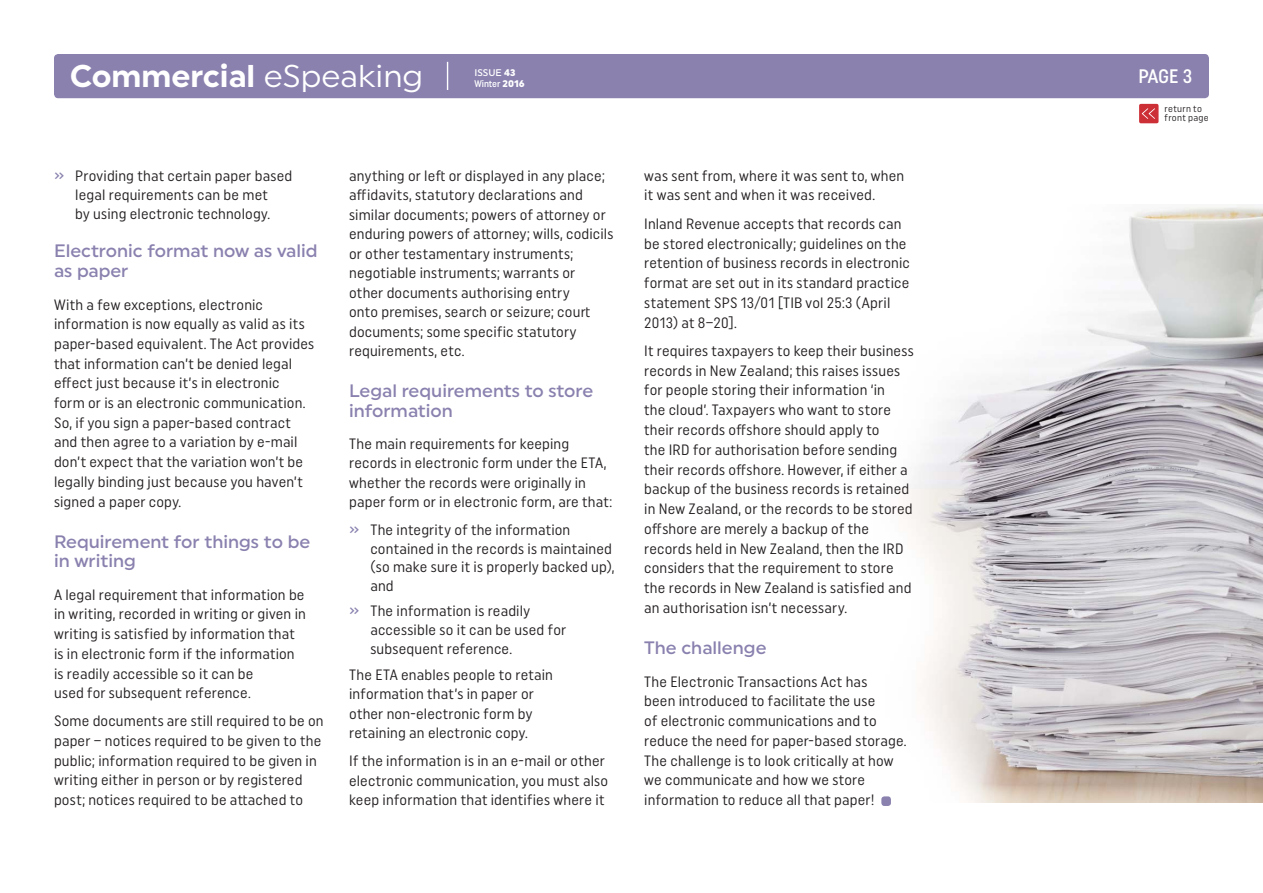
<style>
.page{position:relative;width:1263px;height:893px;background:#fff}
.page>*{position:absolute;margin:0;border:0;box-sizing:border-box;transform-origin:0 0}
.t1{font:700 31.5px "Uniform";color:#fff}
.t2{font:500 19.5px "Uniform Condensed";color:#fff}
.t3{font:500 18px/19.6px "Uniform";color:#8a81af}
.t4{font:15px/19.8px "Uniform Condensed";letter-spacing:.01em;color:#231f20}
.t5{font:9.6px/9px "Uniform Condensed";letter-spacing:.03em;color:#231f20}
.t6{font:500 9.6px "Uniform Condensed";color:#fff}
.t7{font:500 9.6px "Uniform";color:#fff}
.s1{font-weight:400}
.s2{font-weight:900}
.s3{font-family:"Uniform";font-weight:900}
.s4{font-weight:500;color:#8a81af}
</style>
<div class="page">
<img style="left:903px;top:205px;width:360px;height:598px">
<div style="left:54px;top:54px;width:1155px;height:44px;background:#8a81af;border-radius:4px"></div>
<div style="left:1139px;top:104px;width:19px;height:19px;background:#cd2f36;border-radius:2px"></div>
<svg style="left:1142px;top:108px;width:13px;height:11px"></svg>
<svg style="left:447px;top:62px;width:1px;height:28px"></svg>
<div style="left:881px;top:796px;width:10px;height:10px;background:#8a81af;border-radius:3px"></div>
<h1 class="t1" style="left:70px;top:57px;width:355px">Commercial <span class="s1">eSpeaking</span></h1>
<p class="t7" style="left:474px;top:67px;width:43px">ISSUE <span class="s2">43</span></p>
<p class="t6" style="left:474px;top:78px;width:52px">Winter <span class="s3">2016</span></p>
<p class="t4" style="left:54px;top:166px;width:240px;line-height:18.9px;text-align:center"><span class="s4">»</span> Providing that certain paper based legal requirements can be met<br>by using electronic technology.</p>
<p class="t3" style="left:54px;top:241px;width:265px">Electronic format now as valid as paper</p>
<p class="t4" style="left:54px;top:294px;width:262px">With a few exceptions, electronic information is now equally as valid as its paper-based equivalent. The Act provides that information can’t be denied legal effect just because it’s in electronic<br>form or is an electronic communication.<br>So, if you sign a paper-based contract and then agree to a variation by e-mail don’t expect that the variation won’t be legally binding just because you haven’t signed a paper copy.</p>
<p class="t3" style="left:54px;top:531px;width:258px">Requirement for things to be in writing</p>
<p class="t4" style="left:54px;top:584px;width:253px">A legal requirement that information be in writing, recorded in writing or given in writing is satisfied by information that is in electronic form if the information is readily accessible so it can be<br>used for subsequent reference.</p>
<p class="t4" style="left:54px;top:711px;width:271px">Some documents are still required to be on paper – notices required to be given to the public; information required to be given in writing either in person or by registered post; notices required to be attached to</p>
<p class="t4" style="left:349px;top:165px;width:266px">anything or left or displayed in any place; affidavits, statutory declarations and similar documents; powers of attorney or enduring powers of attorney; wills, codicils or other testamentary instruments; negotiable instruments; warrants or<br>other documents authorising entry<br>onto premises, search or seizure; court documents; some specific statutory requirements, etc.</p>
<p class="t3" style="left:349px;top:381px;width:246px">Legal requirements to store information</p>
<p class="t4" style="left:349px;top:434px;width:265px">The main requirements for keeping records in electronic form under the ETA, whether the records were originally in paper form or in electronic form, are that:</p>
<p class="t4" style="left:370px;top:520px;width:245px;line-height:18.8px;text-indent:-21px"><span class="s4">»</span> The integrity of the information contained in the records is maintained (so make sure it is properly backed up), and</p>
<p class="t4" style="left:370px;top:601px;width:197px;line-height:18.8px;text-indent:-21px"><span class="s4">»</span> The information is readily accessible so it can be used for subsequent reference.</p>
<p class="t4" style="left:349px;top:664px;width:205px">The ETA enables people to retain information that’s in paper or other non-electronic form by retaining an electronic copy.</p>
<p class="t4" style="left:349px;top:751px;width:261px">If the information is in an e-mail or other electronic communication, you must also keep information that identifies where it</p>
<p class="t4" style="left:644px;top:165px;width:262px">was sent from, where it was sent to, when it was sent and when it was received.</p>
<p class="t4" style="left:644px;top:213px;width:267px">Inland Revenue accepts that records can be stored electronically; guidelines on the retention of business records in electronic format are set out in its standard practice statement SPS 13/01 [TIB vol 25:3 (April 2013) at 8–20].</p>
<p class="t4" style="left:644px;top:340px;width:271px">It requires taxpayers to keep their business records in New Zealand; this raises issues for people storing their information ‘in<br>the cloud’. Taxpayers who want to store their records offshore should apply to<br>the IRD for authorisation before sending their records offshore. However, if either a backup of the business records is retained in New Zealand, or the records to be stored offshore are merely a backup of the records held in New Zealand, then the IRD considers that the requirement to store the records in New Zealand is satisfied and an authorisation isn’t necessary.</p>
<p class="t3" style="left:644px;top:638px;width:124px">The challenge</p>
<p class="t4" style="left:644px;top:671px;width:264px">The Electronic Transactions Act has<br>been introduced to facilitate the use<br>of electronic communications and to reduce the need for paper-based storage.<br>The challenge is to look critically at how we communicate and how we store information to reduce all that paper!</p>
<h2 class="t2" style="left:1138px;top:64px;width:55px">PAGE 3</h2>
<p class="t5" style="left:1164px;top:104px;width:46px">return to front page</p>
</div>
